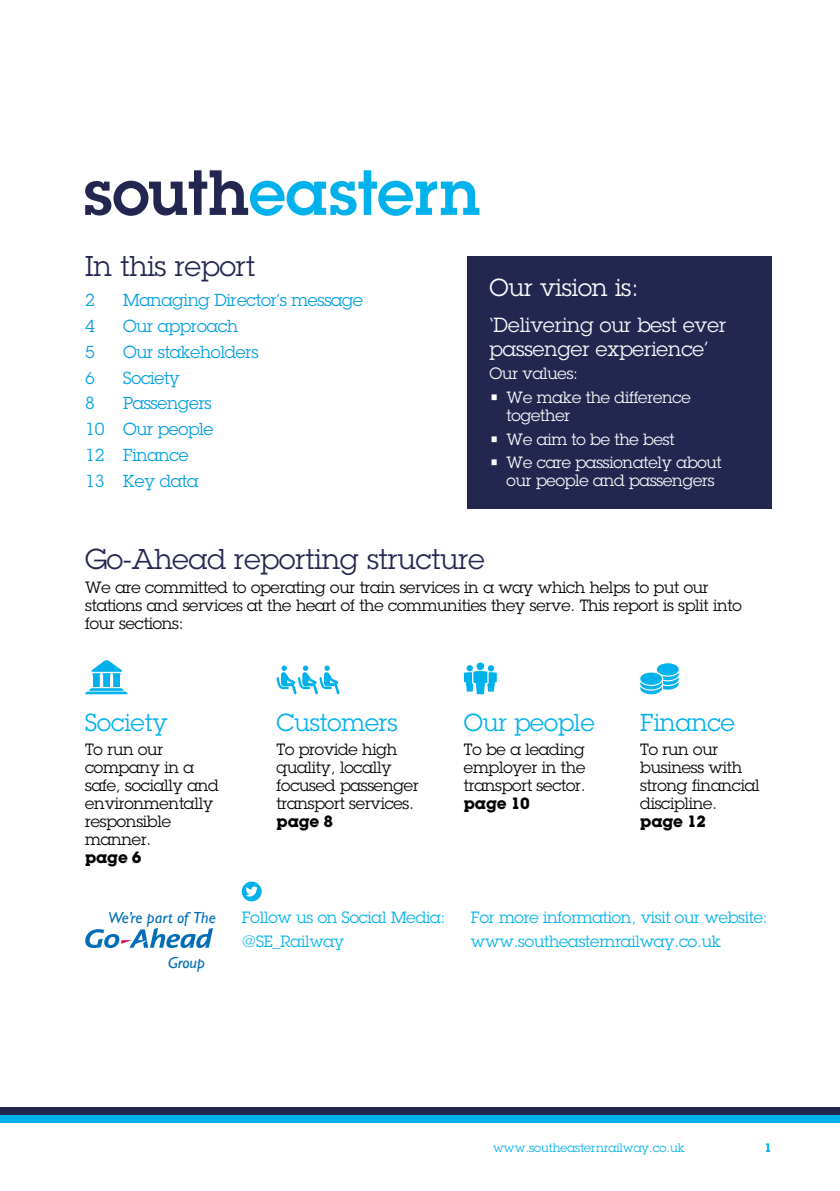
<style>
.page{position:relative;width:840px;height:1191px;background:#fff}
.page>*{position:absolute;margin:0;border:0;box-sizing:border-box;transform-origin:0 0}
.t1{font:28px "Lubalin Graph Std";color:#23264f}
.t2{font:24px "Lubalin Graph Std";color:#00b1eb}
.t3{font:24px "Lubalin Graph Std";color:#fff}
.t4{font:20px/24px "Lubalin Graph Std";color:#fff}
.t5{font:17px/25.8px "Lubalin Graph Std";letter-spacing:-.015em;color:#009fe3}
.t6{font:16px/18px "Lubalin Graph Std";letter-spacing:-.01em;color:#000}
.t7{font:16px/18px "Lubalin Graph Std";letter-spacing:-.01em;color:#fff}
.t8{font:16px/23.6px "Lubalin Graph Std";letter-spacing:-.01em;color:#00b1eb}
.t9{font:700 16px "Lubalin Graph Std";letter-spacing:-.01em;color:#000}
.t10{font:italic 16px "Gill Sans";color:#006eb7}
.t11{font:12px "Lubalin Graph Std";color:#00b1eb}
.t12{font:700 12px "Lubalin Graph Std";color:#00b1eb}
</style>
<div class="page">
<svg style="left:85px;top:170px;width:394px;height:46px"></svg>
<svg style="left:241px;top:881px;width:20px;height:20px"></svg>
<svg style="left:85px;top:928px;width:128px;height:20px"></svg>
<svg style="left:276px;top:665px;width:63px;height:29px"></svg>
<svg style="left:463px;top:662px;width:33px;height:32px"></svg>
<svg style="left:640px;top:663px;width:38px;height:31px"></svg>
<svg style="left:85px;top:660px;width:42px;height:34px"></svg>
<div style="left:466px;top:256px;width:305px;height:253px;background:#23264f"></div>
<div style="left:0;top:1106px;width:839px;height:8px;background:#23264f"></div>
<div style="left:0;top:1114px;width:839px;height:8px;background:#00b1eb"></div>
<h1 class="t1" style="left:85px;top:249px;width:171px">In this report</h1>
<p class="t5" style="left:85px;top:287px;width:11px">2</p>
<p class="t5" style="left:123px;top:287px;width:241px">Managing Director’s message</p>
<p class="t5" style="left:85px;top:313px;width:11px">4</p>
<p class="t5" style="left:123px;top:313px;width:116px">Our approach</p>
<p class="t5" style="left:85px;top:338px;width:11px">5</p>
<p class="t5" style="left:123px;top:338px;width:137px">Our stakeholders</p>
<p class="t5" style="left:85px;top:364px;width:11px">6</p>
<p class="t5" style="left:123px;top:364px;width:58px">Society</p>
<p class="t5" style="left:85px;top:390px;width:11px">8</p>
<p class="t5" style="left:85px;top:390px;width:130px;text-indent:38px">Passengers<br>10 Our people<br>12 Finance<br>13 Key data</p>
<h2 class="t3" style="left:489px;top:273px;width:150px">Our vision is:</h2>
<p class="t4" style="left:489px;top:312px;width:238px">‘Delivering our best ever passenger experience’</p>
<p class="t7" style="left:489px;top:364px;width:90px">Our values:</p>
<p class="t7" style="left:506px;top:388px;width:185px;text-indent:-17px">• We make the difference together</p>
<p class="t7" style="left:489px;top:430px;width:186px">• We aim to be the best</p>
<p class="t7" style="left:506px;top:453px;width:216px;text-indent:-17px">• We care passionately about our people and passengers</p>
<h1 class="t1" style="left:85px;top:541px;width:401px">Go-Ahead reporting structure</h1>
<p class="t6" style="left:85px;top:578px;width:658px">We are committed to operating our train services in a way which helps to put our stations and services at the heart of the communities they serve. This report is split into four sections:</p>
<h2 class="t2" style="left:85px;top:708px;width:84px">Society</h2>
<p class="t6" style="left:85px;top:740px;width:135px">To run our company in a safe, socially and environmentally responsible manner.</p>
<p class="t9" style="left:85px;top:847px;width:58px">page 6</p>
<p class="t10" style="left:108px;top:908px;width:109px">We’re part of The</p>
<p class="t10" style="left:168px;top:953px;width:39px">Group</p>
<h2 class="t2" style="left:276px;top:708px;width:122px">Customers</h2>
<p class="t6" style="left:276px;top:740px;width:144px">To provide high quality, locally focused passenger transport services.</p>
<p class="t9" style="left:276px;top:811px;width:58px">page 8</p>
<h2 class="t2" style="left:463px;top:708px;width:132px">Our people</h2>
<p class="t6" style="left:463px;top:740px;width:123px;text-align:justify">To be a leading employer in the transport sector.</p>
<p class="t9" style="left:463px;top:793px;width:67px">page 10</p>
<h2 class="t2" style="left:640px;top:708px;width:96px">Finance</h2>
<p class="t6" style="left:640px;top:740px;width:121px">To run our business with strong financial discipline.</p>
<p class="t9" style="left:640px;top:811px;width:67px">page 12</p>
<p class="t8" style="left:241px;top:905px;width:205px">Follow us on Social Media: @SE_Railway</p>
<p class="t8" style="left:470px;top:905px;width:298px">For more information, visit our website: www.southeasternrailway.co.uk</p>
<p class="t11" style="left:493px;top:1140px;width:193px">www.southeasternrailway.co.uk</p>
<p class="t12" style="left:764px;top:1140px;width:9px">1</p>
</div>
